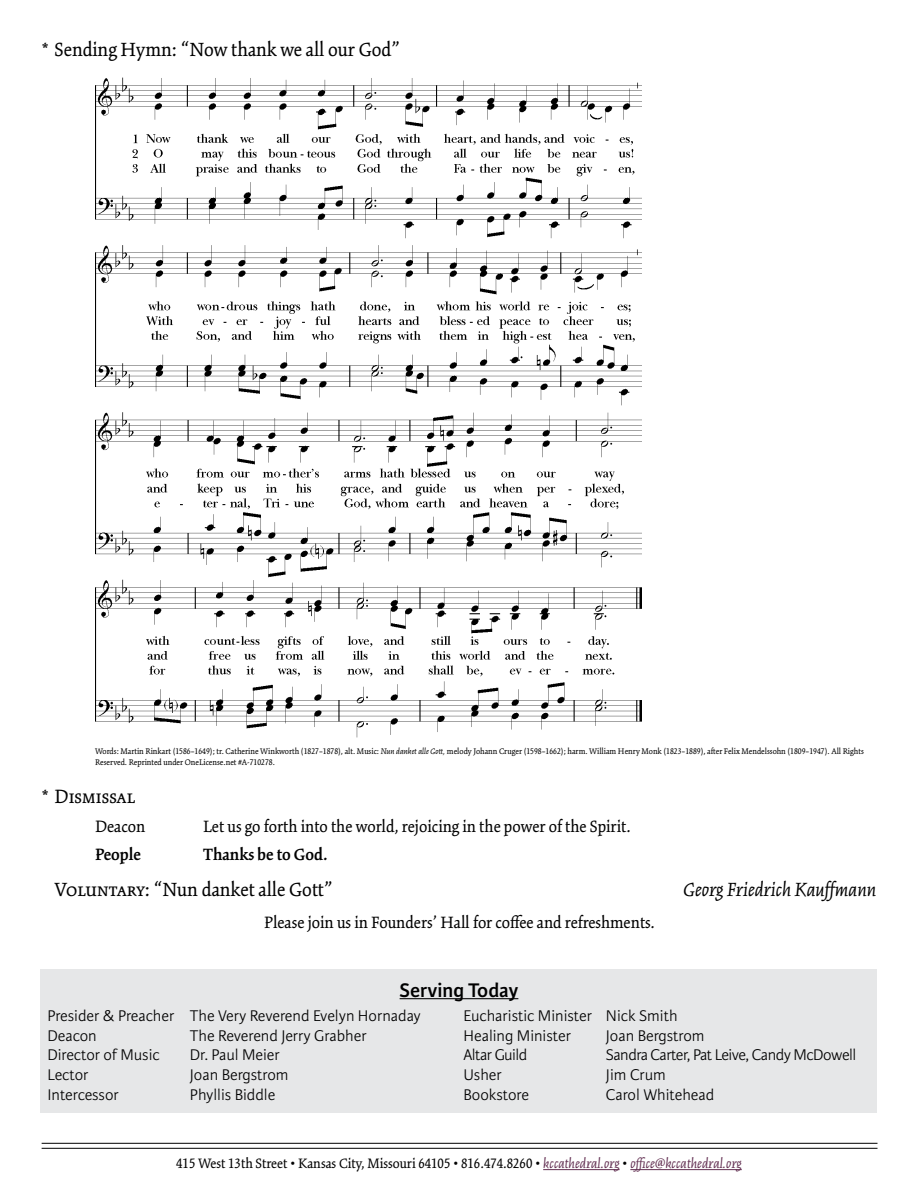
<style>
.page{position:relative;width:918px;height:1188px;background:#fff}
.page>*{position:absolute;margin:0;border:0;box-sizing:border-box;transform-origin:0 0}
.t1{font:21px "Kinesis Pro 3";color:#000}
.t2{font:italic 21px "Kinesis Pro 3";color:#000}
.t3{font:600 21px "Karmina Sans";color:#000}
.t4{font:18px "Kinesis Pro 3";color:#000}
.t5{font:600 18px "Kinesis Pro 3";color:#000}
.t6{font:300 16.5px/19.8px "Karmina Sans";color:#000}
.t7{font:300 16.5px "Karmina Sans";letter-spacing:-.03em;color:#000}
.t8{font:15px "Kinesis Pro 3";color:#000}
.t9{font:9px/10.8px "Kinesis Pro 3";color:#000}
.s1{font-style:italic}
.s2{font-style:italic;color:#612d50}
</style>
<div class="page">
<img style="left:95px;top:77px;width:547px;height:661px">
<hr style="left:42px;top:1143px;width:836px;height:1px;background:#000">
<hr style="left:42px;top:1148px;width:836px;height:1px;background:#000">
<hr style="left:543px;top:1169px;width:77px;height:1px;background:#612d50">
<hr style="left:630px;top:1169px;width:112px;height:1px;background:#612d50">
<div style="left:41px;top:969px;width:836px;height:144px;background:#e6e7e8"></div>
<hr style="left:400px;top:998px;width:118px;height:1px;background:#000">
<h1 class="t1" style="left:41px;top:38px;width:360px">* Sending Hymn: “Now thank we all our God”</h1>
<p class="t9" style="left:95px;top:746px;width:770px">Words: Martin Rinkart (1586–1649); tr. Catherine Winkworth (1827–1878), alt. Music: <span class="s1">Nun danket alle Gott,</span> melody Johann Cruger (1598–1662); harm. William Henry Monk (1823–1889), after Felix Mendelssohn (1809–1947). All Rights<br>Reserved. Reprinted under OneLicense.net #A-710278.</p>
<h1 class="t1" style="left:41px;top:785px;width:96px">* Dismissal</h1>
<h2 class="t4" style="left:95px;top:816px;width:52px">Deacon</h2>
<h2 class="t4" style="left:203px;top:816px;width:429px">Let us go forth into the world, rejoicing in the power of the Spirit.</h2>
<h2 class="t5" style="left:95px;top:844px;width:48px">People</h2>
<h2 class="t5" style="left:203px;top:844px;width:126px">Thanks be to God.</h2>
<h1 class="t1" style="left:55px;top:877px;width:280px">Voluntary: “Nun danket alle Gott”</h1>
<h1 class="t2" style="left:684px;top:878px;width:195px">Georg Friedrich Kauffmann</h1>
<h2 class="t4" style="left:264px;top:912px;width:392px">Please join us in Founders’ Hall for coffee and refreshments.</h2>
<h1 class="t3" style="left:400px;top:978px;width:120px">Serving Today</h1>
<h3 class="t6" style="left:47px;top:1006px;width:375px">Presider &amp; Preacher The Very Reverend Evelyn Hornaday<br>Deacon</h3>
<h3 class="t6" style="left:463px;top:1006px;width:216px">Eucharistic Minister Nick Smith<br>Healing Minister</h3>
<h3 class="t6" style="left:190px;top:1026px;width:178px">The Reverend Jerry Grabher</h3>
<h3 class="t6" style="left:606px;top:1026px;width:100px">Joan Bergstrom</h3>
<h3 class="t6" style="left:47px;top:1045px;width:114px">Director of Music</h3>
<h3 class="t6" style="left:190px;top:1045px;width:91px">Dr. Paul Meier</h3>
<h3 class="t6" style="left:47px;top:1065px;width:43px">Lector</h3>
<h3 class="t6" style="left:190px;top:1065px;width:100px">Joan Bergstrom</h3>
<h3 class="t6" style="left:47px;top:1085px;width:73px">Intercessor</h3>
<h3 class="t6" style="left:190px;top:1085px;width:87px">Phyllis Biddle</h3>
<h3 class="t7" style="left:463px;top:1046px;width:65px">Altar Guild</h3>
<h3 class="t7" style="left:606px;top:1046px;width:252px">Sandra Carter, Pat Leive, Candy McDowell</h3>
<h3 class="t6" style="left:463px;top:1065px;width:40px">Usher</h3>
<h3 class="t6" style="left:606px;top:1065px;width:61px">Jim Crum</h3>
<h3 class="t6" style="left:463px;top:1085px;width:67px">Bookstore</h3>
<h3 class="t6" style="left:606px;top:1085px;width:110px">Carol Whitehead</h3>
<h3 class="t8" style="left:176px;top:1155px;width:567px">415 West 13th Street • Kansas City, Missouri 64105 • 816.474.8260 • <span class="s2">kccathedral.org</span> • <span class="s2">office@kccathedral.org</span></h3>
</div>
